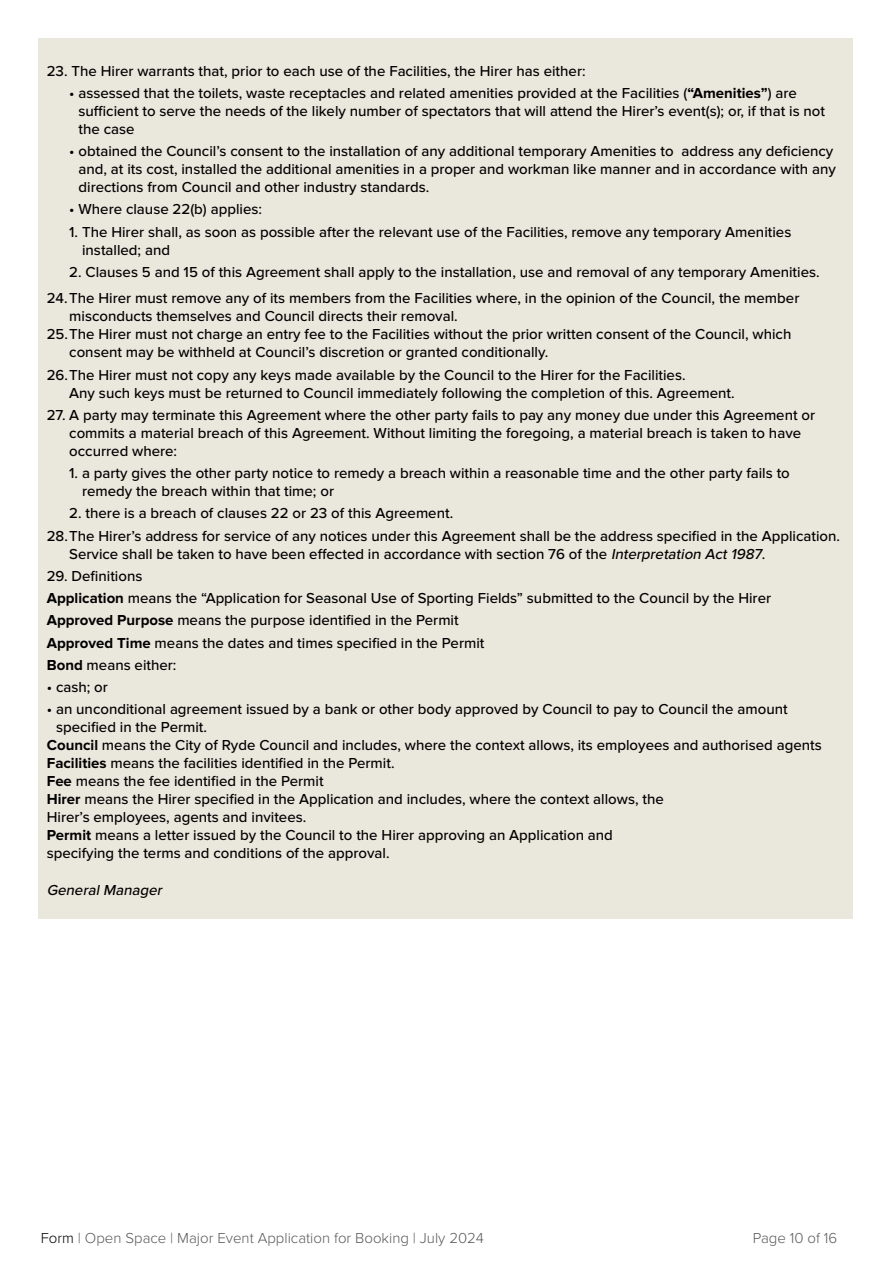
<style>
.page{position:relative;width:893px;height:1263px;background:#fff}
.page>*{position:absolute;margin:0;border:0;box-sizing:border-box;transform-origin:0 0}
.t1{font:500 15px/18px "Proxima Nova";color:#000}
.t2{font:300 15px "Proxima Nova";color:#58595b}
.t3{font:italic 500 15px "Proxima Nova";color:#000}
.s1{font-weight:700}
.s2{font-style:italic}
.s3{color:#000}
</style>
<div class="page">
<div style="left:38px;top:38px;width:815px;height:880px;background:#eae7dd"></div>
<p class="t1" style="left:47px;top:62px;width:540px">23. The Hirer warrants that, prior to each use of the Facilities, the Hirer has either:</p>
<p class="t1" style="left:79px;top:84px;width:748px;text-indent:-9px">• assessed that the toilets, waste receptacles and related amenities provided at the Facilities (<span class="s1">“Amenities”</span>) are sufficient to serve the needs of the likely number of spectators that will attend the Hirer’s event(s); or, if that is not the case</p>
<p class="t1" style="left:79px;top:143px;width:759px;text-indent:-9px">• obtained the Council’s consent to the installation of any additional temporary Amenities to address any deficiency and, at its cost, installed the additional amenities in a proper and workman like manner and in accordance with any directions from Council and other industry standards.</p>
<p class="t1" style="left:69px;top:201px;width:194px">• Where clause 22(b) applies:</p>
<p class="t1" style="left:82px;top:223px;width:711px;text-indent:-13px">1. The Hirer shall, as soon as possible after the relevant use of the Facilities, remove any temporary Amenities installed; and</p>
<p class="t1" style="left:47px;top:259px;width:774px;line-height:26.5px;text-indent:23px">2. Clauses 5 and 15 of this Agreement shall apply to the installation, use and removal of any temporary Amenities.<br>24.The Hirer must remove any of its members from the Facilities where, in the opinion of the Council, the member</p>
<p class="t1" style="left:69px;top:308px;width:390px">misconducts themselves and Council directs their removal.</p>
<p class="t1" style="left:47px;top:326px;width:746px">25.The Hirer must not charge an entry fee to the Facilities without the prior written consent of the Council, which</p>
<p class="t1" style="left:69px;top:344px;width:481px">consent may be withheld at Council’s discretion or granted conditionally.</p>
<p class="t1" style="left:69px;top:366px;width:667px;text-indent:-23px">26.The Hirer must not copy any keys made available by the Council to the Hirer for the Facilities.<br>Any such keys must be returned to Council immediately following the completion of this. Agreement.</p>
<p class="t1" style="left:69px;top:406px;width:747px;text-indent:-23px">27. A party may terminate this Agreement where the other party fails to pay any money due under this Agreement or commits a material breach of this Agreement. Without limiting the foregoing, a material breach is taken to have occurred where:</p>
<p class="t1" style="left:82px;top:465px;width:709px;text-indent:-13px">1. a party gives the other party notice to remedy a breach within a reasonable time and the other party fails to remedy the breach within that time; or</p>
<p class="t1" style="left:47px;top:503px;width:795px;line-height:22.2px;text-indent:23px">2. there is a breach of clauses 22 or 23 of this Agreement.<br>28.The Hirer’s address for service of any notices under this Agreement shall be the address specified in the Application.</p>
<p class="t1" style="left:69px;top:545px;width:697px">Service shall be taken to have been effected in accordance with section 76 of the <span class="s2">Interpretation Act1987</span>.</p>
<p class="t1" style="left:47px;top:565px;width:726px;line-height:22.2px">29. Definitions<br><span class="s1">Application</span> means the “Application for Seasonal Use of Sporting Fields” submitted to the Council by the Hirer <span class="s1">Approved Purpose</span> means the purpose identified in the Permit<br><span class="s1">Approved Time</span> means the dates and times specified in the Permit<br><span class="s1">Bond</span> means either:</p>
<p class="t1" style="left:47px;top:679px;width:63px">• cash; or</p>
<p class="t1" style="left:47px;top:701px;width:742px">• an unconditional agreement issued by a bank or other body approved by Council to pay to Council the amount</p>
<p class="t1" style="left:56px;top:719px;width:153px">specified in the Permit.</p>
<p class="t1" style="left:47px;top:737px;width:776px"><span class="s1">Council</span> means the City of Ryde Council and includes, where the context allows, its employees and authorised agents</p>
<p class="t1" style="left:47px;top:755px;width:349px"><span class="s1">Facilities</span> means the facilities identified in the Permit.</p>
<p class="t1" style="left:47px;top:773px;width:278px"><span class="s1">Fee</span> means the fee identified in the Permit</p>
<p class="t1" style="left:47px;top:791px;width:619px"><span class="s1">Hirer</span> means the Hirer specified in the Application and includes, where the context allows, the</p>
<p class="t1" style="left:47px;top:809px;width:261px">Hirer’s employees, agents and invitees.</p>
<p class="t1" style="left:47px;top:827px;width:568px"><span class="s1">Permit</span> means a letter issued by the Council to the Hirer approving an Application and</p>
<p class="t1" style="left:47px;top:845px;width:344px">specifying the terms and conditions of the approval.</p>
<p class="t3" style="left:47px;top:881px;width:120px">GeneralManager</p>
<p class="t2" style="left:41px;top:1229px;width:445px"><span class="s3">Form</span> | Open Space | Major Event Application for Booking | July 2024</p>
<p class="t2" style="left:753px;top:1229px;width:86px">Page 10 of 16</p>
</div>
